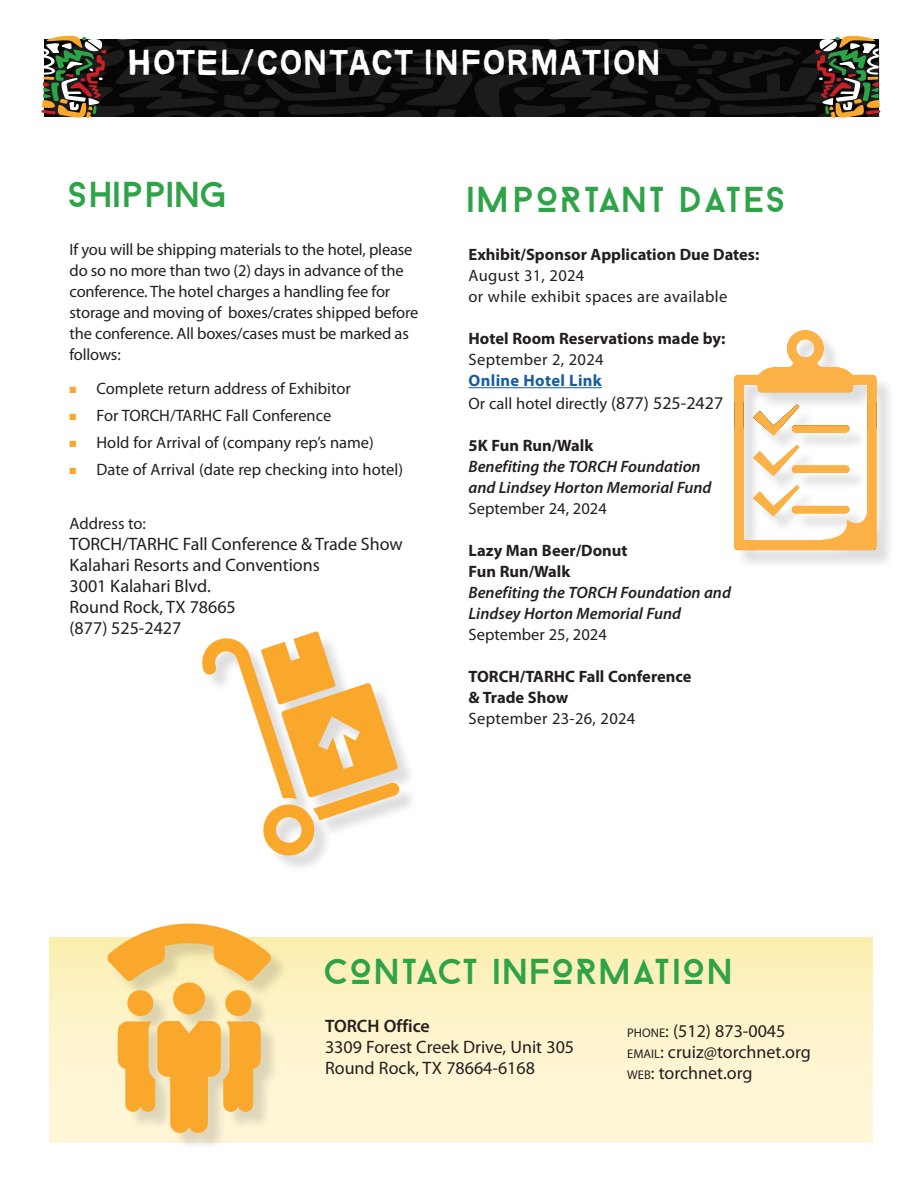
<style>
.page{position:relative;width:918px;height:1188px;background:#fff}
.page>*{position:absolute;margin:0;border:0;box-sizing:border-box;transform-origin:0 0}
.t1{font:36px "Droidiga";color:#2fa348}
.t2{font:36px "Animalsarelikepeople";letter-spacing:.05em;color:#fff;scale:.9 1}
.t3{font:36px "Droidiga";letter-spacing:-.02em;color:#2fa348}
.t4{font:18px/21px "Myriad Pro";color:#231f20}
.t5{font:600 18px "Myriad Pro";color:#231f20}
.t6{font:16.5px/21px "Myriad Pro";letter-spacing:-.005em;color:#231f20}
.t7{font:700 16.5px/21px "Myriad Pro";color:#231f20}
.t8{font:italic 600 16.5px/21px "Myriad Pro";color:#231f20}
.t9{font:16.5px/21px "Myriad Pro";letter-spacing:.02em;color:#231f20}
.s1{color:#faa82c}
.s2{font-weight:700;color:#175d9e}
.s3{font-size:18px}
.s4{font-size:12.6px}
</style>
<div class="page">
<svg style="left:41px;top:36px;width:840px;height:82px;background:#292723"></svg>
<div style="left:50px;top:937px;width:823px;height:206px;background:linear-gradient(to bottom,#fbf0b5,#fff7df)"></div>
<hr style="left:469px;top:387px;width:133px;height:1px;background:#175d9e">
<div style="left:110px;top:926px;width:180px;height:225px;background:#231f20;opacity:.15"></div>
<div style="left:225px;top:990px;width:26px;height:26px;background:#faa82c;border-radius:50%"></div>
<div style="left:127px;top:990px;width:26px;height:26px;background:#faa82c;border-radius:50%"></div>
<svg style="left:118px;top:1021px;width:143px;height:112px;background:#f5bc5f"></svg>
<div style="left:173px;top:982px;width:32px;height:32px;background:#faa82c;border-radius:50%"></div>
<svg style="left:107px;top:923px;width:164px;height:58px;background:#f6c977"></svg>
<div style="left:737px;top:333px;width:158px;height:236px;background:#231f20;opacity:.15"></div>
<svg style="left:734px;top:330px;width:142px;height:220px"></svg>
<div style="left:205px;top:634px;width:213px;height:240px;background:#231f20;opacity:.15"></div>
<svg style="left:202px;top:631px;width:198px;height:228px"></svg>
<h1 class="t2" style="left:127px;top:43px;width:595px">HOTEL/CONTACT INFORMATION</h1>
<h1 class="t3" style="left:70px;top:173px;width:161px">SHIPPING</h1>
<p class="t6" style="left:70px;top:239px;width:350px">If you will be shipping materials to the hotel, please do so no more than two (2) days in advance of the conference. The hotel charges a handling fee for storage and moving of boxes/crates shipped before the conference. All boxes/cases must be marked as follows:</p>
<p class="t6" style="left:70px;top:379px;width:283px"><span class="s1">■</span> Complete return address of Exhibitor</p>
<p class="t6" style="left:70px;top:406px;width:263px"><span class="s1">■</span> For TORCH/TARHC Fall Conference</p>
<p class="t6" style="left:70px;top:433px;width:306px"><span class="s1">■</span> Hold for Arrival of (company rep’s name)</p>
<p class="t6" style="left:70px;top:460px;width:335px"><span class="s1">■</span> Date of Arrival (date rep checking into hotel)</p>
<p class="t6" style="left:70px;top:514px;width:78px">Address to:</p>
<p class="t4" style="left:70px;top:534px;width:335px">TORCH/TARHC Fall Conference &amp; Trade Show<br>Kalahari Resorts and Conventions<br>3001 Kalahari Blvd.<br>Round Rock, TX 78665<br>(877) 525-2427</p>
<h1 class="t1" style="left:469px;top:179px;width:322px">IMPORTANT DATES</h1>
<p class="t7" style="left:469px;top:244px;width:292px">Exhibit/Sponsor Application Due Dates:</p>
<p class="t9" style="left:469px;top:265px;width:260px">August 31, 2024<br>or while exhibit spaces are available</p>
<p class="t7" style="left:469px;top:328px;width:259px">Hotel Room Reservations made by:</p>
<p class="t9" style="left:469px;top:349px;width:137px">September 2, 2024</p>
<p class="t6" style="left:469px;top:370px;width:256px;line-height:22.5px"><span class="s2">Online Hotel Link<br></span>Or call hotel directly <span class="s3">(877) 525-2427</span></p>
<p class="t7" style="left:469px;top:435px;width:126px">5K Fun Run/Walk</p>
<p class="t8" style="left:469px;top:456px;width:244px">Benefiting the TORCH Foundation and Lindsey Horton Memorial Fund</p>
<p class="t6" style="left:469px;top:498px;width:140px">September 24, 2024</p>
<p class="t7" style="left:469px;top:540px;width:160px">Lazy Man Beer/Donut<br>Fun Run/Walk</p>
<p class="t8" style="left:469px;top:582px;width:264px">Benefiting the TORCH Foundation and<br>Lindsey Horton Memorial Fund</p>
<p class="t6" style="left:469px;top:624px;width:140px">September 25, 2024</p>
<p class="t7" style="left:469px;top:666px;width:224px">TORCH/TARHC Fall Conference &amp; Trade Show</p>
<p class="t9" style="left:469px;top:708px;width:168px">September 23-26, 2024</p>
<h1 class="t1" style="left:325px;top:951px;width:413px">CONTACT INFORMATION</h1>
<p class="t5" style="left:325px;top:1016px;width:106px">TORCH Office</p>
<p class="t4" style="left:325px;top:1037px;width:251px">3309 Forest Creek Drive, Unit 305<br>Round Rock, TX 78664-6168</p>
<p class="t4" style="left:627px;top:1021px;width:185px"><span class="s4">PHONE</span>: (512) 873-0045<br><span class="s4">EMAIL</span>: cruiz@torchnet.org<br><span class="s4">WEB</span>: torchnet.org</p>
</div>
